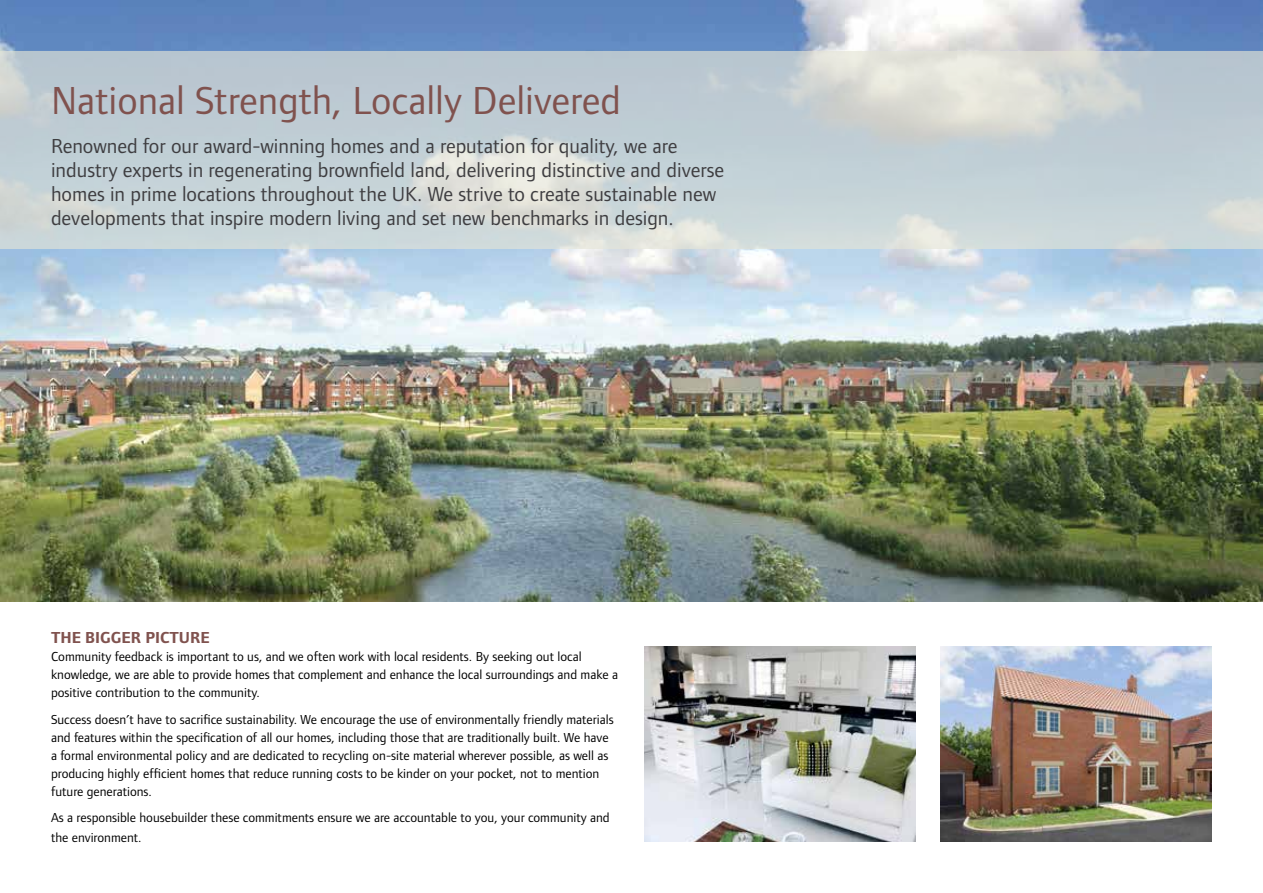
<style>
.page{position:relative;width:1263px;height:893px;background:#fff}
.page>*{position:absolute;margin:0;border:0;box-sizing:border-box;transform-origin:0 0}
.t1{font:40.5px "Foundry Form Sans";color:#80524e}
.t2{font:21px/24px "Foundry Form Sans";color:#3e3d40}
.t3{font:700 16.5px "Foundry Form Sans";color:#80524e}
.t4{font:13.5px/18px "Foundry Form Sans";color:#000}
</style>
<div class="page">
<img style="left:0;top:0;width:1262px;height:601px">
<svg style="left:0;top:51px;width:1263px;height:197px;background:#c7d1d5"></svg>
<hr style="left:1262px;top:712px;width:1px;height:130px;background:#e5e5d7">
<img style="left:644px;top:646px;width:271px;height:196px">
<img style="left:941px;top:646px;width:271px;height:196px">
<h1 class="t1" style="left:51px;top:78px;width:571px">National Strength, Locally Delivered</h1>
<p class="t2" style="left:51px;top:133px;width:675px">Renowned for our award-winning homes and a reputation for quality, we are industry experts in regenerating brownfield land, delivering distinctive and diverse homes in prime locations throughout the UK. We strive to create sustainable new developments that inspire modern living and set new benchmarks in design.</p>
<p class="t3" style="left:51px;top:628px;width:160px">THE BIGGER PICTURE</p>
<p class="t4" style="left:51px;top:648px;width:568px">Community feedback is important to us, and we often work with local residents. By seeking out local knowledge, we are able to provide homes that complement and enhance the local surroundings and make a positive contribution to the community.</p>
<p class="t4" style="left:51px;top:710px;width:564px">Success doesn’t have to sacrifice sustainability. We encourage the use of environmentally friendly materials and features within the specification of all our homes, including those that are traditionally built. We have a formal environmental policy and are dedicated to recycling on-site material wherever possible, as well as producing highly efficient homes that reduce running costs to be kinder on your pocket, not to mention future generations.</p>
<p class="t4" style="left:51px;top:808px;width:560px;line-height:19.5px">As a responsible housebuilder these commitments ensure we are accountable to you, your community and the environment.</p>
</div>
